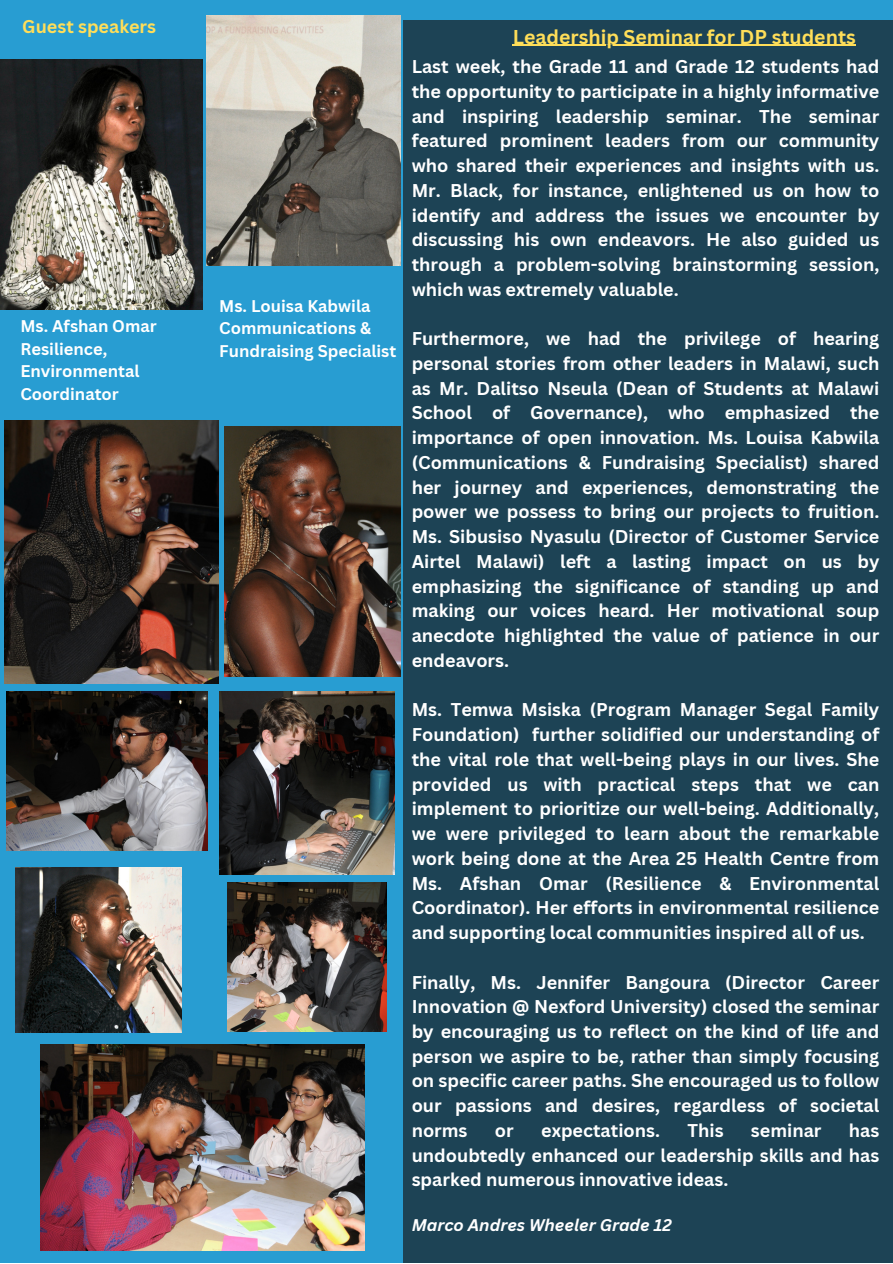
<style>
.page{position:relative;width:893px;height:1264px;background:#fff}
.page>*{position:absolute;margin:0;border:0;box-sizing:border-box;transform-origin:0 0}
.t1{font:700 19.5px "Canva Sans";color:#ffde59}
.t2{font:700 18px/24.8px "Canva Sans";color:#fff;text-align:justify}
.t3{font:700 18px "Canva Sans";color:#ffde59}
.t4{font:700 16.5px/22.5px "Canva Sans";color:#fff}
.t5{font:italic 700 16.5px "Canva Sans";color:#fff}
</style>
<div class="page">
<div style="left:0;top:0;width:892px;height:1262px;background:#289dd2"></div>
<div style="left:403px;top:20px;width:489px;height:1242px;background:#1d4355"></div>
<img style="left:0;top:60px;width:203px;height:249px">
<img style="left:206px;top:16px;width:194px;height:249px">
<img style="left:4px;top:420px;width:215px;height:263px">
<img style="left:219px;top:691px;width:175px;height:184px">
<img style="left:41px;top:1044px;width:324px;height:206px">
<img style="left:15px;top:867px;width:166px;height:165px">
<img style="left:6px;top:691px;width:201px;height:159px">
<img style="left:227px;top:882px;width:160px;height:149px">
<img style="left:224px;top:427px;width:176px;height:249px">
<hr style="left:513px;top:45px;width:342px;height:1px;background:#ffde59">
<p class="t3" style="left:22px;top:14px;width:135px">Guest speakers</p>
<p class="t4" style="left:20px;top:315px;width:138px">Ms. Afshan Omar</p>
<p class="t4" style="left:20px;top:337px;width:121px">Resilience,<br>Environmental<br>Coordinator</p>
<p class="t4" style="left:219px;top:294px;width:178px">Ms. Louisa Kabwila<br>Communications &amp;<br>Fundraising Specialist</p>
<p class="t1" style="left:513px;top:23px;width:344px">Leadership Seminar for DP students</p>
<p class="t2" style="left:411px;top:54px;width:469px">Last week, the Grade 11 and Grade 12 students had the opportunity to participate in a highly informative and inspiring leadership seminar. The seminar featured prominent leaders from our community who shared their experiences and insights with us.<br>Mr. Black, for instance, enlightened us on how to identify and address the issues we encounter by discussing his own endeavors. He also guided us through a problem-solving brainstorming session, which was extremely valuable.</p>
<p class="t2" style="left:411px;top:326px;width:469px">Furthermore, we had the privilege of hearing personal stories from other leaders in Malawi, such as Mr. Dalitso Nseula (Dean of Students at Malawi School of Governance), who emphasized the importance of open innovation. Ms. Louisa Kabwila (Communications &amp; Fundraising Specialist) shared her journey and experiences, demonstrating the power we possess to bring our projects to fruition.<br>Ms. Sibusiso Nyasulu (Director of Customer Service Airtel Malawi) left a lasting impact on us by emphasizing the significance of standing up and making our voices heard. Her motivational soup anecdote highlighted the value of patience in our endeavors.</p>
<p class="t2" style="left:411px;top:697px;width:469px">Ms. Temwa Msiska (Program Manager Segal Family Foundation) further solidified our understanding of the vital role that well-being plays in our lives. She provided us with practical steps that we can implement to prioritize our well-being. Additionally, we were privileged to learn about the remarkable work being done at the Area 25 Health Centre from Ms. Afshan Omar (Resilience &amp; Environmental Coordinator). Her efforts in environmental resilience and supporting local communities inspired all of us.</p>
<p class="t2" style="left:411px;top:969px;width:469px">Finally, Ms. Jennifer Bangoura (Director Career Innovation @ Nexford University) closed the seminar by encouraging us to reflect on the kind of life and person we aspire to be, rather than simply focusing on specific career paths. She encouraged us to follow our passions and desires, regardless of societal norms</p>
<p class="t2" style="left:495px;top:1117px;width:20px">or</p>
<p class="t2" style="left:541px;top:1117px;width:120px">expectations.</p>
<p class="t2" style="left:687px;top:1117px;width:38px">This</p>
<p class="t2" style="left:751px;top:1117px;width:72px">seminar</p>
<p class="t2" style="left:411px;top:1117px;width:469px;text-indent:437px">has undoubtedly enhanced our leadership skills and has sparked numerous innovative ideas.</p>
<p class="t5" style="left:411px;top:1213px;width:261px">Marco Andres Wheeler Grade 12</p>
</div>
